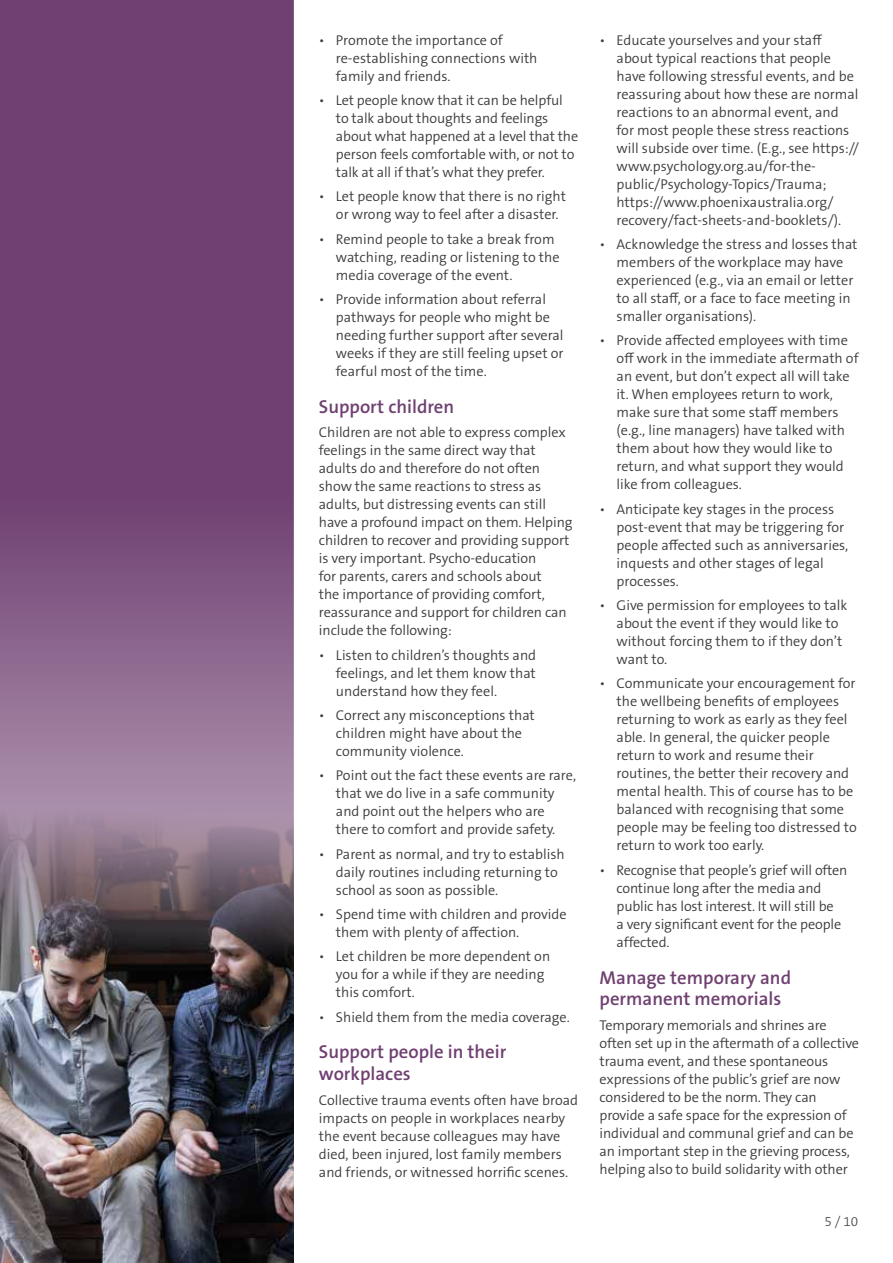
<style>
.page{position:relative;width:893px;height:1263px;background:#fff}
.page>*{position:absolute;margin:0;border:0;box-sizing:border-box;transform-origin:0 0}
.t1{font:600 18.75px/21.8px "The Sans B W6";color:#6f4071}
.t2{font:300 14.25px/18px "The Sans B W4";color:#3c3c3b}
.t3{font:300 13.5px "The Sans B W3";color:#3c3c3b}
.s1{font-family:"The Sans B W3"}
</style>
<div class="page">
<svg style="left:0;top:0;width:294px;height:775px;fill:#6f4071"></svg>
<img style="left:0;top:775px;width:294px;height:488px">
<p class="t2" style="left:336px;top:31px;width:203px;text-indent:-17px"><span class="s1">•</span> Promote the importance of re‑establishing connections with family and friends.</p>
<p class="t2" style="left:336px;top:91px;width:244px;text-indent:-17px"><span class="s1">•</span> Let people know that it can be helpful to talk about thoughts and feelings about what happened at a level that the person feels comfortable with, or not to talk at all if that’s what they prefer.</p>
<p class="t2" style="left:336px;top:188px;width:231px;text-indent:-17px"><span class="s1">•</span> Let people know that there is no right or wrong way to feel after a disaster.</p>
<p class="t2" style="left:336px;top:230px;width:225px;text-indent:-17px"><span class="s1">•</span> Remind people to take a break from watching, reading or listening to the media coverage of the event.</p>
<p class="t2" style="left:336px;top:290px;width:229px;text-indent:-17px"><span class="s1">•</span> Provide information about referral pathways for people who might be needing further support after several weeks if they are still feeling upset or fearful most of the time.</p>
<h1 class="t1" style="left:319px;top:396px;width:137px">Support children</h1>
<p class="t2" style="left:319px;top:423px;width:255px">Children are not able to express complex feelings in the same direct way that adults do and therefore do not often show the same reactions to stress as adults, but distressing events can still have a profound impact on them. Helping children to recover and providing support is very important. Psycho-education<br>for parents, carers and schools about<br>the importance of providing comfort, reassurance and support for children can include the following:</p>
<p class="t2" style="left:336px;top:646px;width:202px;text-align:justify;text-indent:-17px"><span class="s1">•</span> Listen to children’s thoughts and feelings, and let them know that understand how they feel.</p>
<p class="t2" style="left:336px;top:706px;width:200px;text-indent:-17px"><span class="s1">•</span> Correct any misconceptions that children might have about the community violence.</p>
<p class="t2" style="left:336px;top:766px;width:242px;text-indent:-17px"><span class="s1">•</span> Point out the fact these events are rare, that we do live in a safe community and point out the helpers who are there to comfort and provide safety.</p>
<p class="t2" style="left:336px;top:845px;width:230px;text-indent:-17px"><span class="s1">•</span> Parent as normal, and try to establish daily routines including returning to school as soon as possible.</p>
<p class="t2" style="left:336px;top:905px;width:232px;text-indent:-17px"><span class="s1">•</span> Spend time with children and provide them with plenty of affection.</p>
<p class="t2" style="left:336px;top:948px;width:216px;text-indent:-17px"><span class="s1">•</span> Let children be more dependent on you for a while if they are needing this comfort.</p>
<p class="t2" style="left:319px;top:1008px;width:252px"><span class="s1">•</span> Shield them from the media coverage.</p>
<h1 class="t1" style="left:319px;top:1041px;width:189px">Support people in their workplaces</h1>
<p class="t2" style="left:319px;top:1091px;width:261px">Collective trauma events often have broad impacts on people in workplaces nearby the event because colleagues may have died, been injured, lost family members and friends, or witnessed horrific scenes.</p>
<p class="t2" style="left:617px;top:31px;width:244px;text-indent:-17px"><span class="s1">•</span> Educate yourselves and your staff about typical reactions that people have following stressful events, and be reassuring about how these are normal reactions to an abnormal event, and for most people these stress reactions will subside over time. (E.g., see https:// www.psychology.org.au/for-the&shy;public/Psychology-Topics/Trauma; https://www.phoenixaustralia.org/ recovery/fact-sheets-and-booklets/).</p>
<p class="t2" style="left:617px;top:235px;width:242px;text-indent:-17px"><span class="s1">•</span> Acknowledge the stress and losses that members of the workplace may have experienced (e.g., via an email or letter to all staff, or a face to face meeting in smaller organisations).</p>
<p class="t2" style="left:617px;top:332px;width:244px;text-indent:-17px"><span class="s1">•</span> Provide affected employees with time off work in the immediate aftermath of an event, but don’t expect all will take it. When employees return to work, make sure that some staff members (e.g., line managers) have talked with them about how they would like to return, and what support they would like from colleagues.</p>
<p class="t2" style="left:617px;top:500px;width:233px;text-indent:-17px"><span class="s1">•</span> Anticipate key stages in the process post-event that may be triggering for people affected such as anniversaries, inquests and other stages of legal processes.</p>
<p class="t2" style="left:617px;top:596px;width:232px;text-indent:-17px"><span class="s1">•</span> Give permission for employees to talk about the event if they would like to without forcing them to if they don’t want to.</p>
<p class="t2" style="left:617px;top:675px;width:242px;text-indent:-17px"><span class="s1">•</span> Communicate your encouragement for the wellbeing benefits of employees returning to work as early as they feel able. In general, the quicker people return to work and resume their routines, the better their recovery and mental health. This of course has to be balanced with recognising that some people may be feeling too distressed to return to work too early.</p>
<p class="t2" style="left:617px;top:861px;width:232px;text-indent:-17px"><span class="s1">•</span> Recognise that people’s grief will often continue long after the media and public has lost interest. It will still be<br>a very significant event for the people affected.</p>
<h1 class="t1" style="left:600px;top:966px;width:193px">Manage temporary and permanent memorials</h1>
<p class="t2" style="left:600px;top:1016px;width:261px">Temporary memorials and shrines are often set up in the aftermath of a collective trauma event, and these spontaneous expressions of the public’s grief are now considered to be the norm. They can provide a safe space for the expression of individual and communal grief and can be an important step in the grieving process, helping also to build solidarity with other</p>
<p class="t3" style="left:824px;top:1213px;width:35px">5 / 10</p>
</div>
